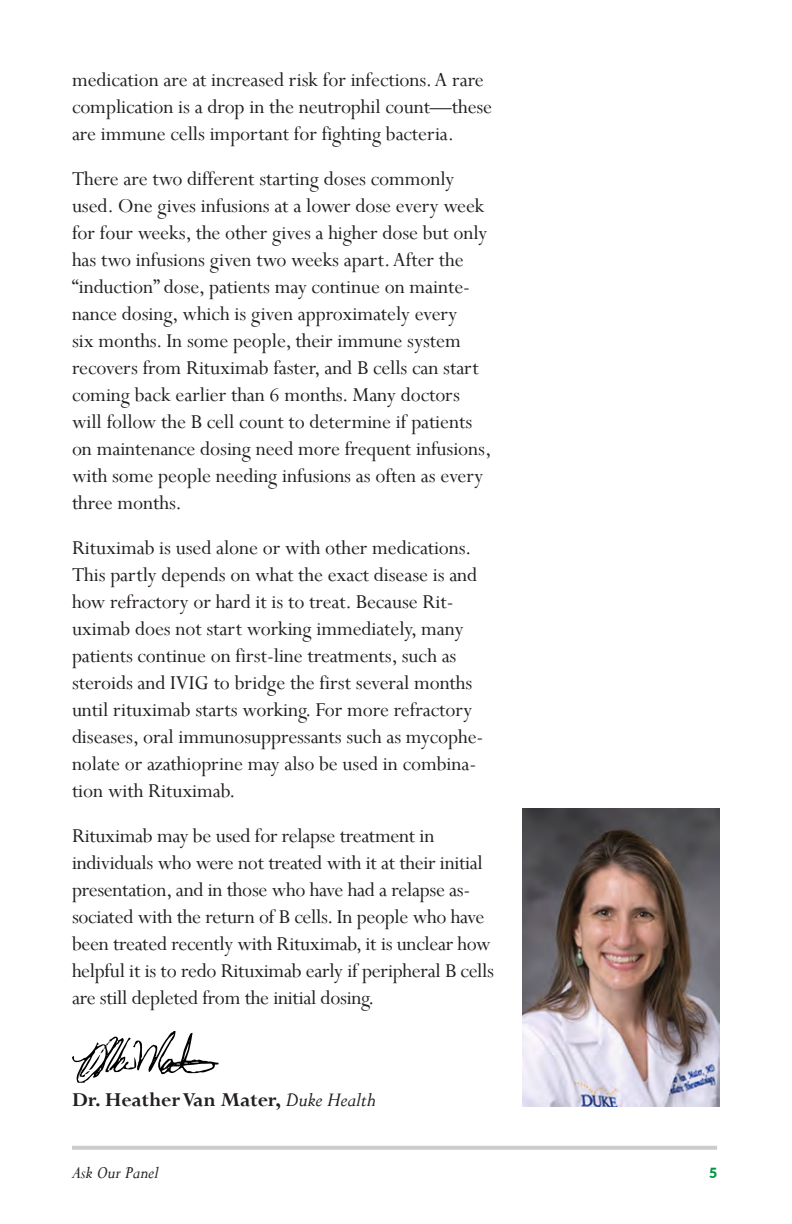
<style>
.page{position:relative;width:792px;height:1224px;background:#fff}
.page>*{position:absolute;margin:0;border:0;box-sizing:border-box;transform-origin:0 0}
.t1{font:22px/27px "Perpetua";letter-spacing:-.005em;color:#231f20}
.t2{font:700 22px "Perpetua";letter-spacing:-.005em;color:#231f20}
.Right_align_caption{font:italic 19px "Perpetua";color:#231f20}
.Right_align_caption-2{font:900 14px "Lato";color:#029548}
.s1{font-weight:400;font-style:italic}
</style>
<div class="page">
<hr style="left:72px;top:1146px;width:645px;height:4px;background:#cdcccc">
<img style="left:522px;top:809px;width:198px;height:297px">
<svg style="left:72px;top:1031px;width:147px;height:52px"></svg>
<p class="t1" style="left:72px;top:66px;width:422px">medication are at increased risk for infections. A rare complication is a drop in the neutrophil count—these are immune cells important for fighting bacteria.</p>
<p class="t1" style="left:72px;top:165px;width:421px">There are two different starting doses commonly used. One gives infusions at a lower dose every week for four weeks, the other gives a higher dose but only has two infusions given two weeks apart. After the “induction” dose, patients may continue on mainte&shy;nance dosing, which is given approximately every<br>six months. In some people, their immune system recovers from Rituximab faster, and B cells can start coming back earlier than 6 months. Many doctors will follow the B cell count to determine if patients on maintenance dosing need more frequent infusions, with some people needing infusions as often as every three months.</p>
<p class="t1" style="left:72px;top:533px;width:413px">Rituximab is used alone or with other medications.<br>This partly depends on what the exact disease is and how refractory or hard it is to treat. Because Rit&shy;uximab does not start working immediately, many patients continue on first-line treatments, such as steroids and IVIG to bridge the first several months until rituximab starts working. For more refractory diseases, oral immunosuppressants such as mycophe&shy;nolate or azathioprine may also be used in combina&shy;tion with Rituximab.</p>
<p class="t1" style="left:72px;top:821px;width:424px">Rituximab may be used for relapse treatment in individuals who were not treated with it at their initial presentation, and in those who have had a relapse as&shy;sociated with the return of B cells. In people who have been treated recently with Rituximab, it is unclear how helpful it is to redo Rituximab early if peripheral B cells are still depleted from the initial dosing.</p>
<p class="t2" style="left:72px;top:1086px;width:305px">Dr. Heather Van Mater, <span class="s1">Duke Health</span></p>
<p class="Right_align_caption" style="left:72px;top:1161px;width:88px">Ask Our Panel</p>
<p class="Right_align_caption-2" style="left:709px;top:1162px;width:10px">5</p>
</div>
